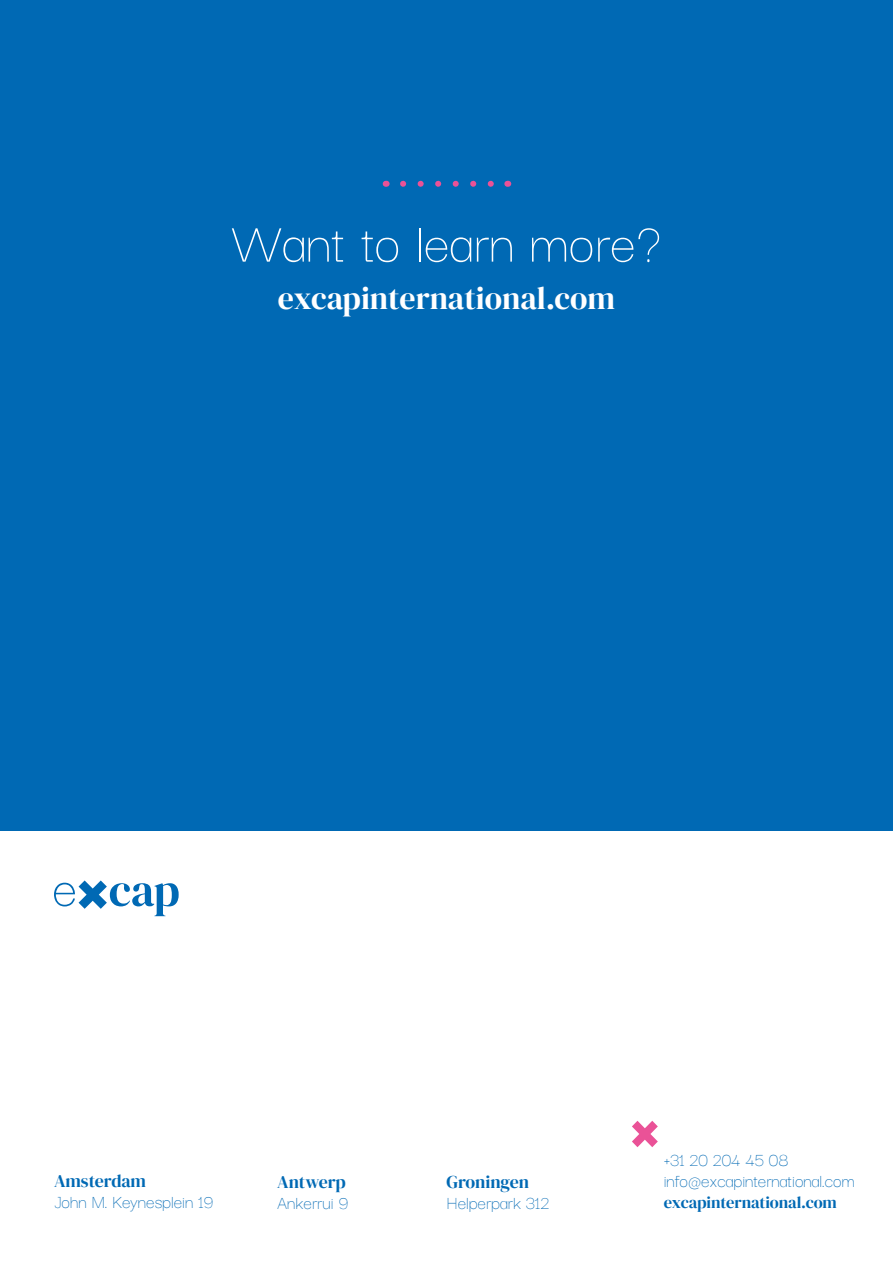
<style>
.page{position:relative;width:893px;height:1263px;background:#fff}
.page>*{position:absolute;margin:0;border:0;box-sizing:border-box;transform-origin:0 0}
.t1{font:300 59.25px "Darker Grotesque";color:#fff}
.t2{font:31.8px "DM Serif Display";color:#fff}
.t3{font:300 19.65px/21px "Darker Grotesque";letter-spacing:-.005em;color:#0069b4}
.t4{font:17.85px "DM Serif Display";letter-spacing:-.005em;color:#0069b4}
.t5{font:16.5px "DM Serif Display";letter-spacing:-.005em;color:#0069b4}
</style>
<div class="page">
<div style="left:0;top:0;width:893px;height:830px;background:#0069b4"></div>
<svg style="left:54px;top:880px;width:125px;height:36px"></svg>
<svg style="left:403px;top:181px;width:91px;height:6px"></svg>
<svg style="left:632px;top:1121px;width:26px;height:26px"></svg>
<h1 class="t1" style="left:232px;top:199px;width:431px">Want to learn more?</h1>
<h2 class="t2" style="left:278px;top:280px;width:339px">excapinternational.com</h2>
<p class="t4" style="left:54px;top:1170px;width:94px">Amsterdam</p>
<p class="t3" style="left:54px;top:1190px;width:161px">John M. Keynesplein 19</p>
<p class="t4" style="left:277px;top:1172px;width:70px">Antwerp</p>
<p class="t3" style="left:277px;top:1191px;width:73px">Ankerrui 9</p>
<p class="t4" style="left:446px;top:1172px;width:84px">Groningen</p>
<p class="t3" style="left:446px;top:1191px;width:105px">Helperpark 312</p>
<p class="t3" style="left:664px;top:1148px;width:193px">+31 20 204 45 08 info@excapinternational.com</p>
<p class="t5" style="left:664px;top:1193px;width:175px">excapinternational.com</p>
</div>
